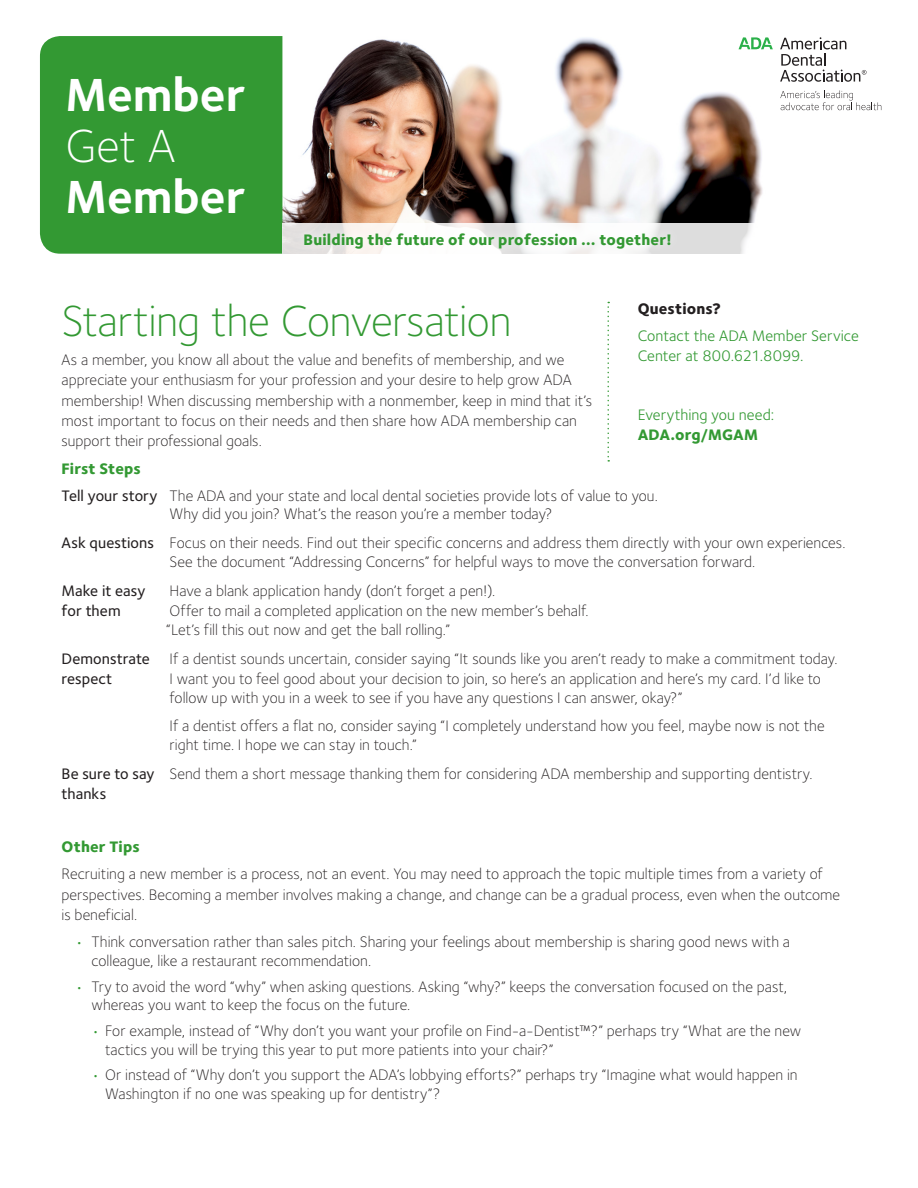
<style>
.page{position:relative;width:918px;height:1188px;background:#fff}
.page>*{position:absolute;margin:0;border:0;box-sizing:border-box;transform-origin:0 0}
.t1{font:700 48px "Foundry Sterling";color:#fff}
.t2{font:300 48px "Foundry Sterling";color:#fff}
.t3{font:300 45px "Foundry Sterling";letter-spacing:-.015em;color:#393}
.t4{font:300 15.75px/20.2px "Foundry Sterling";color:#231f20}
.t5{font:15.75px/20.2px "Foundry Sterling";color:#393}
.t6{font:800 15.75px "Foundry Sterling";letter-spacing:.01em;color:#393}
.t7{font:500 15.75px "Foundry Sterling";letter-spacing:.005em;color:#231f20}
.t8{font:800 15.75px "Foundry Sterling";letter-spacing:.01em;color:#231f20}
.s1{font-weight:800;color:#393}
.s2{font-weight:500}
.s3{color:#393}
</style>
<div class="page">
<svg style="left:607px;top:302px;width:2px;height:160px"></svg>
<img style="left:282px;top:36px;width:501px;height:187px">
<div style="left:40px;top:36px;width:242px;height:218px;background:#393"></div>
<svg style="left:282px;top:223px;width:469px;height:31px;background:#e2e2e1"></svg>
<div style="left:295px;top:224px;width:385px;height:33px;background:#fff;opacity:.75"></div>
<svg style="left:780px;top:90px;width:101px;height:20px"></svg>
<svg style="left:739px;top:37px;width:34px;height:12px"></svg>
<svg style="left:780px;top:37px;width:87px;height:45px"></svg>
<h1 class="t1" style="left:66px;top:61px;width:181px">Member</h1>
<h1 class="t2" style="left:66px;top:112px;width:111px">Get A</h1>
<h1 class="t1" style="left:66px;top:163px;width:181px">Member</h1>
<p class="t6" style="left:303px;top:228px;width:370px">Building the future of our profession … together!</p>
<p class="t8" style="left:638px;top:297px;width:85px">Questions?</p>
<p class="t5" style="left:638px;top:325px;width:223px">Contact the ADA Member Service<br>Center at 800.621.8099.</p>
<h2 class="t3" style="left:62px;top:289px;width:451px">Starting the Conversation</h2>
<p class="t4" style="left:62px;top:349px;width:532px">As a member, you know all about the value and benefits of membership, and we appreciate your enthusiasm for your profession and your desire to help grow ADA membership! When discussing membership with a nonmember, keep in mind that it’s most important to focus on their needs and then share how ADA membership can support their professional goals.</p>
<p class="t4" style="left:62px;top:455px;width:598px;line-height:27px"><span class="s1">First Steps<br></span><span class="s2">Tell your story</span> The ADA and your state and local dental societies provide lots of value to you.</p>
<p class="t4" style="left:62px;top:499px;width:785px;line-height:29px;text-indent:108px">Why did you join? What’s the reason you’re a member today?<br><span class="s2">Ask questions</span> Focus on their needs. Find out their specific concerns and address them directly with your own experiences.</p>
<p class="t4" style="left:170px;top:551px;width:587px">See the document “Addressing Concerns” for helpful ways to move the conversation forward.</p>
<p class="t7" style="left:62px;top:580px;width:85px">Make it easy</p>
<p class="t4" style="left:170px;top:580px;width:327px">Have a blank application handy (don’t forget a pen!).</p>
<p class="t7" style="left:62px;top:600px;width:61px">for them</p>
<p class="t4" style="left:166px;top:601px;width:424px;line-height:18.8px">Offer to mail a completed application on the new member’s behalf. “Let’s fill this out now and get the ball rolling.”</p>
<p class="t4" style="left:62px;top:648px;width:778px"><span class="s2">Demonstrate</span> If a dentist sounds uncertain, consider saying “It sounds like you aren’t ready to make a commitment today. <span class="s2">respect</span></p>
<p class="t5" style="left:638px;top:404px;width:138px">Everything you need:</p>
<p class="t6" style="left:638px;top:423px;width:122px">ADA.org/MGAM</p>
<p class="t4" style="left:170px;top:669px;width:653px;line-height:18.8px">I want you to feel good about your decision to join, so here’s an application and here’s my card. I’d like to follow up with you in a week to see if you have any questions I can answer, okay?”</p>
<p class="t4" style="left:170px;top:716px;width:657px;line-height:18.8px">If a dentist offers a flat no, consider saying “I completely understand how you feel, maybe now is not the right time. I hope we can stay in touch.”</p>
<p class="t4" style="left:62px;top:763px;width:753px"><span class="s2">Be sure to say</span> Send them a short message thanking them for considering ADA membership and supporting dentistry. <span class="s2">thanks</span></p>
<p class="t6" style="left:62px;top:836px;width:80px">Other Tips</p>
<p class="t4" style="left:62px;top:864px;width:780px">Recruiting a new member is a process, not an event. You may need to approach the topic multiple times from a variety of perspectives. Becoming a member involves making a change, and change can be a gradual process, even when the outcome is beneficial.</p>
<p class="t4" style="left:92px;top:932px;width:700px;line-height:18.8px;text-indent:-17px"><span class="s3">•</span> Think conversation rather than sales pitch. Sharing your feelings about membership is sharing good news with a colleague, like a restaurant recommendation.</p>
<p class="t4" style="left:92px;top:976px;width:697px;line-height:18.8px;text-indent:-17px"><span class="s3">•</span> Try to avoid the word “why” when asking questions. Asking “why?” keeps the conversation focused on the past, whereas you want to keep the focus on the future.</p>
<p class="t4" style="left:105px;top:1021px;width:698px;line-height:18.8px;text-indent:-13px"><span class="s3">•</span> For example, instead of “Why don’t you want your profile on Find-a-Dentist™?” perhaps try “What are the new tactics you will be trying this year to put more patients into your chair?”</p>
<p class="t4" style="left:105px;top:1065px;width:694px;line-height:18.8px;text-indent:-13px"><span class="s3">•</span> Or instead of “Why don’t you support the ADA’s lobbying efforts?” perhaps try “Imagine what would happen in<br>Washington if no one was speaking up for dentistry”?</p>
</div>
